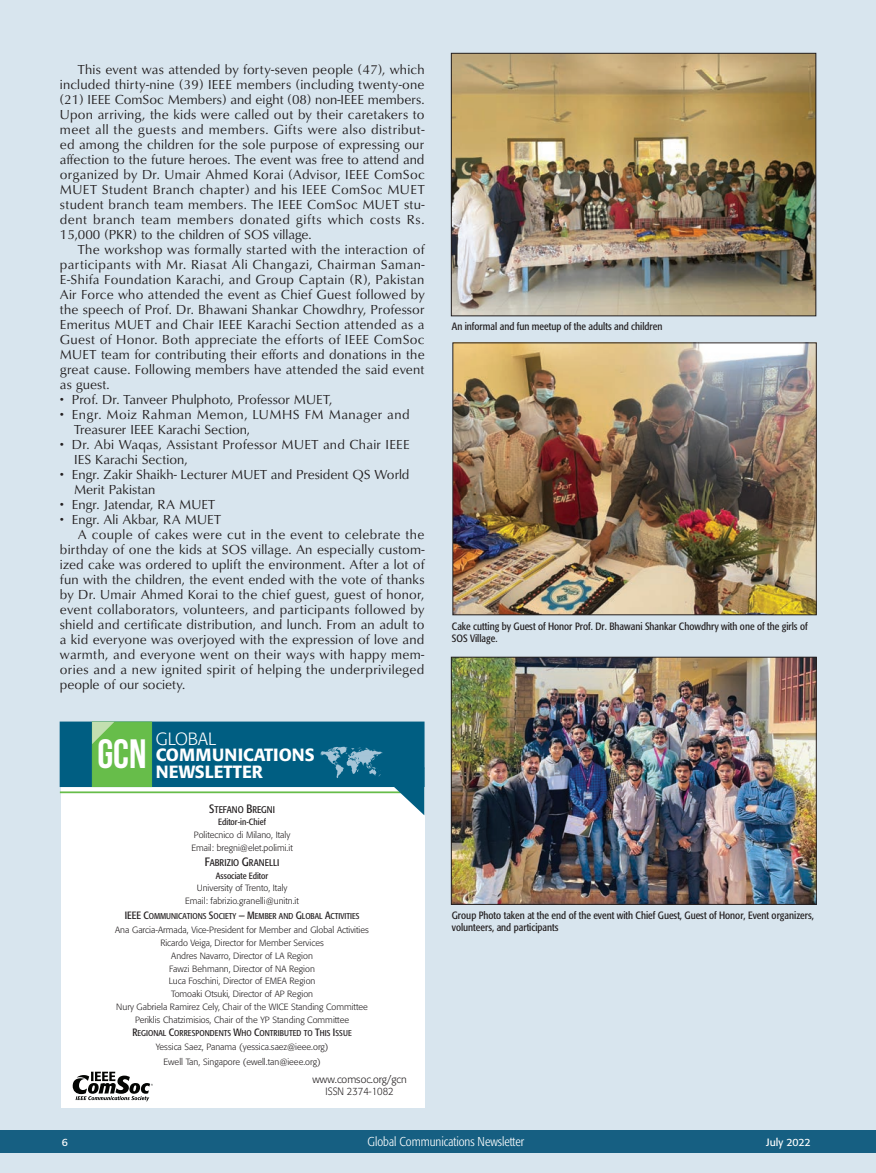
<style>
.page{position:relative;width:876px;height:1173px;background:#d8e5ee}
.page>*{position:absolute;margin:0;border:0;box-sizing:border-box;transform-origin:0 0}
.t1{font:40.95px "Bebas Neue";color:#fff}
.t2{font:500 17.55px/16.4px "Formata";color:#fff}
.t3{font:300 17.55px "Formata";color:#fff}
.t4{font:13.5px/15px "Classico URW";letter-spacing:.015em;color:#231f20}
.t5{font:300 condensed 12.75px "Formata";color:#fff}
.t6{font:condensed 10.5px/12px "Formata";color:#231f20}
.t7{font:300 10.5px/12px "Formata";color:#231f20;text-align:center}
.t8{font:10.5px "Formata";color:#fff}
.t9{font:9.6px "Formata Condensed SC800";color:#231f20}
.t10{font:300 9px/12.8px "Formata";color:#231f20;text-align:center}
.t11{font:condensed 9px "Formata";color:#231f20}
.t12{font:8.4px "Formata Condensed SC800";color:#231f20}
.s1{font-size:12px}
.s2{font-size:10.5px}
</style>
<div class="page">
<img style="left:455px;top:345px;width:359px;height:268px">
<div style="left:453px;top:343px;width:363px;height:272px;border:1px solid #231f20"></div>
<img style="left:453px;top:55px;width:361px;height:259px">
<div style="left:451px;top:53px;width:365px;height:263px;border:1px solid #231f20"></div>
<img style="left:453px;top:659px;width:361px;height:243px">
<div style="left:451px;top:657px;width:365px;height:247px;border:1px solid #231f20"></div>
<div style="left:61px;top:769px;width:363px;height:339px;background:#fff"></div>
<svg style="left:73px;top:1071px;width:80px;height:30px"></svg>
<hr style="left:60px;top:791px;width:341px;height:2px;background:#67bd4a">
<svg style="left:373px;top:787px;width:51px;height:28px"></svg>
<div style="left:60px;top:722px;width:364px;height:64px;background:#005e82"></div>
<div style="left:60px;top:722px;width:364px;height:65px;border:1px solid #005e82"></div>
<div style="left:92px;top:722px;width:60px;height:65px;background:#67bd4a"></div>
<svg style="left:92px;top:722px;width:22px;height:22px"></svg>
<img style="left:350px;top:749px;width:18px;height:6px">
<svg style="left:329px;top:747px;width:17px;height:7px"></svg>
<div style="left:0;top:1130px;width:876px;height:22px;background:#165f82"></div>
<p class="t4" style="left:60px;top:61px;width:366px;text-align:justify;text-indent:18px">This event was attended by forty-seven people (47), which included thirty-nine (39) IEEE members (including twenty-one (21) IEEE ComSoc Members) and eight (08) non-IEEE members.<br>Upon arriving, the kids were called out by their caretakers to meet all the guests and members. Gifts were also distribut&shy;ed among the children for the sole purpose of expressing our affection to the future heroes. The event was free to attend and organized by Dr. Umair Ahmed Korai (Advisor, IEEE ComSoc MUET Student Branch chapter) and his IEEE ComSoc MUET student branch team members. The IEEE ComSoc MUET stu&shy;dent branch team members donated gifts which costs Rs.<br>15,000 (PKR) to the children of SOS village.</p>
<p class="t4" style="left:60px;top:241px;width:366px;text-align:justify;text-indent:18px">The workshop was formally started with the interaction of participants with Mr. Riasat Ali Changazi, Chairman Saman-E-Shifa Foundation Karachi, and Group Captain (R), Pakistan Air Force who attended the event as Chief Guest followed by the speech of Prof. Dr. Bhawani Shankar Chowdhry, Professor Emeritus MUET and Chair IEEE Karachi Section attended as a Guest of Honor. Both appreciate the efforts of IEEE ComSoc MUET team for contributing their efforts and donations in the great cause. Following members have attended the said event as guest.</p>
<p class="t4" style="left:60px;top:391px;width:274px">• Prof. Dr. Tanveer Phulphoto, Professor MUET,</p>
<p class="t4" style="left:74px;top:406px;width:337px;text-indent:-14px">• Engr. Moiz Rahman Memon, LUMHS FM Manager and<br>Treasurer IEEE Karachi Section,</p>
<p class="t4" style="left:74px;top:436px;width:337px;text-indent:-14px">• Dr. Abi Waqas, Assistant Professor MUET and Chair IEEE<br>IES Karachi Section,</p>
<p class="t4" style="left:74px;top:466px;width:337px;text-indent:-14px">• Engr. Zakir Shaikh- Lecturer MUET and President QS World<br>Merit Pakistan</p>
<p class="t4" style="left:60px;top:496px;width:157px">• Engr. Jatendar, RA MUET</p>
<p class="t4" style="left:60px;top:511px;width:162px">• Engr. Ali Akbar, RA MUET</p>
<p class="t4" style="left:78px;top:526px;width:348px">A couple of cakes were cut in the event to celebrate the</p>
<p class="t4" style="left:60px;top:541px;width:366px">birthday of one the kids at SOS village. An especially custom-</p>
<p class="t4" style="left:60px;top:556px;width:366px">ized cake was ordered to uplift the environment. After a lot of</p>
<p class="t4" style="left:60px;top:571px;width:366px">fun with the children, the event ended with the vote of thanks</p>
<p class="t4" style="left:60px;top:586px;width:366px">by Dr. Umair Ahmed Korai to the chief guest, guest of honor,</p>
<p class="t4" style="left:60px;top:601px;width:366px">event collaborators, volunteers, and participants followed by</p>
<p class="t4" style="left:60px;top:616px;width:366px">shield and certificate distribution, and lunch. From an adult to</p>
<p class="t4" style="left:60px;top:631px;width:366px">a kid everyone was overjoyed with the expression of love and</p>
<p class="t4" style="left:60px;top:646px;width:366px">warmth, and everyone went on their ways with happy mem-</p>
<p class="t4" style="left:60px;top:661px;width:366px">ories and a new ignited spirit of helping the underprivileged</p>
<p class="t4" style="left:60px;top:676px;width:127px">people of our society.</p>
<h1 class="t1" style="left:97px;top:731px;width:51px">GCN</h1>
<p class="t3" style="left:156px;top:728px;width:62px">GLOBAL</p>
<p class="t2" style="left:156px;top:747px;width:160px">COMMUNICATIONS<br>NEWSLETTER</p>
<p class="t9" style="left:209px;top:803px;width:67px"><span class="s1">S</span>TEFANO <span class="s1">B</span>REGNI</p>
<p class="t11" style="left:218px;top:817px;width:49px">Editor-in-Chief</p>
<p class="t10" style="left:191px;top:828px;width:103px;text-align:left">Politecnico di Milano, Italy<br>Email: bregni@elet.polimi.it</p>
<p class="t9" style="left:205px;top:857px;width:76px"><span class="s1">F</span>ABRIZIO <span class="s1">G</span>RANELLI</p>
<p class="t11" style="left:216px;top:870px;width:54px">Associate Editor</p>
<p class="t10" style="left:185px;top:882px;width:115px">University of Trento, Italy<br>Email: fabrizio.granelli@unitn.it</p>
<p class="t12" style="left:125px;top:911px;width:236px"><span class="s2">IEEE C</span>OMMUNICATIONS <span class="s2">S</span>OCIETY <span class="s2">— M</span>EMBER AND <span class="s2">G</span>LOBAL <span class="s2">A</span>CTIVITIES</p>
<p class="t10" style="left:115px;top:924px;width:255px">Ana Garcia-Armada, Vice-President for Member and Global Activities Ricardo Veiga, Director for Member Services<br>Andres Navarro, Director of LA Region<br>Fawzi Behmann, Director of NA Region<br>Luca Foschini, Director of EMEA Region<br>Tomoaki Otsuki, Director of AP Region<br>Nury Gabriela Ramirez Cely, Chair of the WICE Standing Committee Periklis Chatzimisios, Chair of the YP Standing Committee</p>
<p class="t12" style="left:132px;top:1028px;width:221px"><span class="s2">R</span>EGIONAL <span class="s2">C</span>ORRESPONDENTS <span class="s2">W</span>HO <span class="s2">C</span>ONTRIBUTED TO <span class="s2">T</span>HIS <span class="s2">I</span>SSUE</p>
<p class="t10" style="left:156px;top:1040px;width:174px;line-height:14.2px">Yessica Saez, Panama (yessica.saez@ieee.org)<br>Ewell Tan, Singapore (ewell.tan@ieee.org)</p>
<p class="t7" style="left:312px;top:1073px;width:96px">www.comsoc.org/gcn<br>ISSN 2374-1082</p>
<p class="t6" style="left:452px;top:320px;width:212px">An informal and fun meetup of the adults and children</p>
<p class="t6" style="left:452px;top:620px;width:357px">Cake cutting by Guest of Honor Prof. Dr. Bhawani Shankar Chowdhry with one of the girls of<br>SOS Village.</p>
<p class="t6" style="left:452px;top:909px;width:364px">Group Photo taken at the end of the event with Chief Guest, Guest of Honor, Event organizers, volunteers, and participants</p>
<p class="t8" style="left:62px;top:1135px;width:8px">6</p>
<p class="t5" style="left:368px;top:1134px;width:158px">Global Communications Newsletter</p>
<p class="t8" style="left:766px;top:1135px;width:46px">July 2022</p>
</div>
